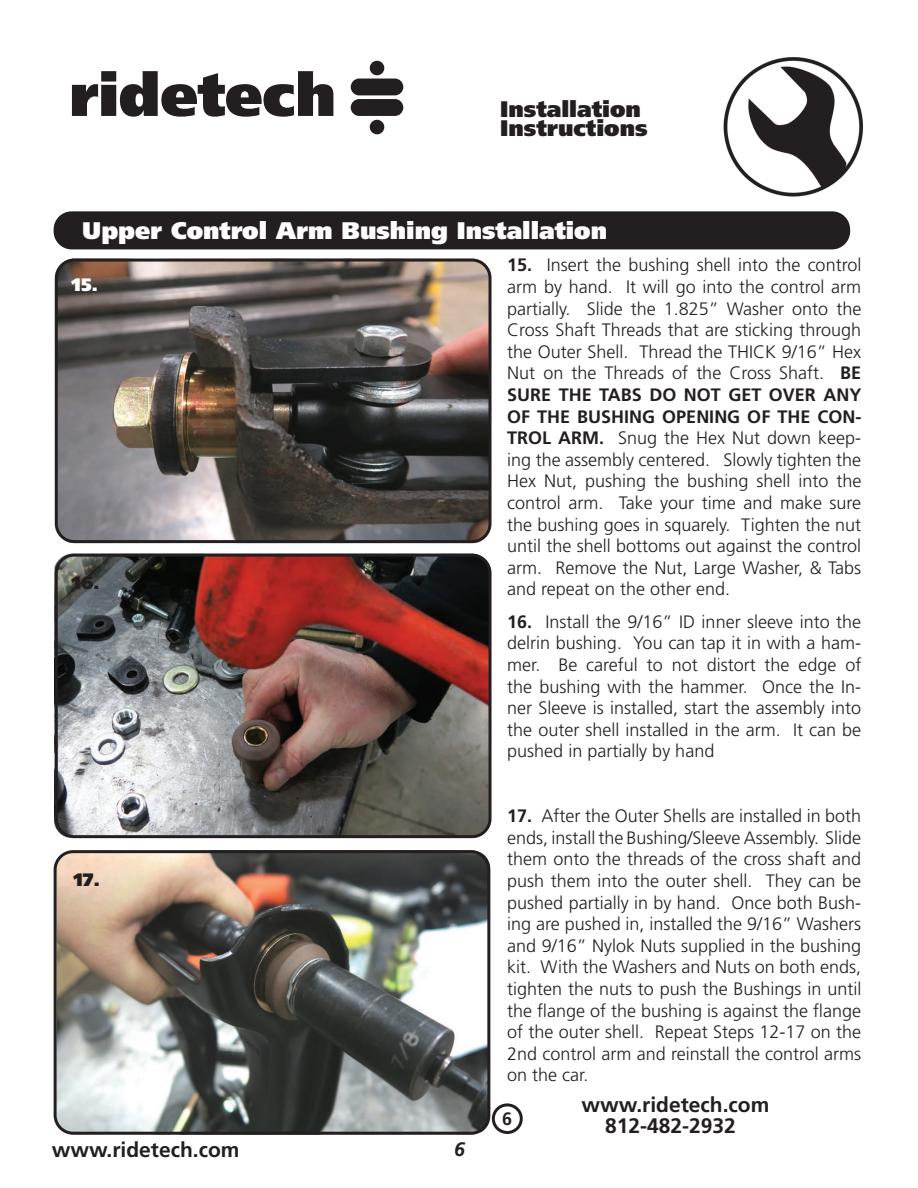
<style>
.page{position:relative;width:918px;height:1188px;background:#fff}
.page>*{position:absolute;margin:0;border:0;box-sizing:border-box;transform-origin:0 0}
.t1{font:900 24px "Frutiger";color:#fff}
.t2{font:900 22.5px/19.5px "Frutiger";color:#231f20}
.t3{font:700 21px "Frutiger";color:#231f20}
.t4{font:italic 700 19.5px "Frutiger";color:#231f20}
.t5{font:300 18px/21.6px "Frutiger";color:#231f20;text-align:justify}
.t6{font:900 18px "Frutiger";color:#231f20}
.t7{font:900 18px "Frutiger";color:#fff}
.t8{font:700 18px "Frutiger";color:#231f20}
.s1{font-weight:700}
</style>
<div class="page">
<img style="left:723px;top:84px;width:15px;height:85px">
<svg style="left:72px;top:71px;width:261px;height:46px"></svg>
<div style="left:351px;top:79px;width:52px;height:16px;background:#231f20;border-radius:8px"></div>
<div style="left:351px;top:99px;width:52px;height:17px;background:#231f20;border-radius:8px"></div>
<div style="left:370px;top:61px;width:14px;height:14px;background:#231f20;border-radius:50%"></div>
<div style="left:370px;top:120px;width:14px;height:14px;background:#231f20;border-radius:50%"></div>
<img style="left:56px;top:259px;width:434px;height:284px;border-radius:18px">
<img style="left:56px;top:850px;width:434px;height:285px;border-radius:18px">
<img style="left:54px;top:554px;width:436px;height:284px;border-radius:18px">
<div style="left:55px;top:554px;width:437px;height:284px;border:3px solid #231f20;border-radius:18px"></div>
<div style="left:54px;top:211px;width:796px;height:38px;background:#231f20;border-radius:18px"></div>
<div style="left:54px;top:850px;width:436px;height:285px;border:3px solid #231f20;border-radius:18px"></div>
<div style="left:55px;top:259px;width:437px;height:284px;border:3px solid #231f20;border-radius:18px"></div>
<div style="left:492px;top:1103px;width:31px;height:31px;border:3px solid #231f20;border-radius:50%"></div>
<p class="t2" style="left:500px;top:101px;width:149px">Installation<br>Instructions</p>
<h1 class="t1" style="left:82px;top:221px;width:526px">Upper Control Arm Bushing Installation</h1>
<p class="t5" style="left:507px;top:256px;width:356px"><span class="s1">15.</span> Insert the bushing shell into the control arm by hand. It will go into the control arm partially. Slide the 1.825” Washer onto the Cross Shaft Threads that are sticking through the Outer Shell. Thread the THICK 9/16” Hex Nut on the Threads of the Cross Shaft. <span class="s1">BE SURE THE TABS DO NOT GET OVER ANY OF THE BUSHING OPENING OF THE CON-TROL ARM.</span> Snug the Hex Nut down keep&shy;ing the assembly centered. Slowly tighten the Hex Nut, pushing the bushing shell into the control arm. Take your time and make sure the bushing goes in squarely. Tighten the nut until the shell bottoms out against the control arm. Remove the Nut, Large Washer, &amp; Tabs and repeat on the other end.</p>
<p class="t5" style="left:507px;top:612px;width:356px"><span class="s1">16.</span> Install the 9/16” ID inner sleeve into the delrin bushing. You can tap it in with a ham&shy;mer. Be careful to not distort the edge of the bushing with the hammer. Once the In&shy;ner Sleeve is installed, start the assembly into the outer shell installed in the arm. It can be pushed in partially by hand</p>
<p class="t7" style="left:72px;top:278px;width:28px">15.</p>
<p class="t6" style="left:72px;top:575px;width:30px">16.</p>
<p class="t6" style="left:74px;top:872px;width:28px">17.</p>
<p class="t3" style="left:52px;top:1142px;width:189px">www.ridetech.com</p>
<p class="t4" style="left:454px;top:1142px;width:12px">6</p>
<p class="t5" style="left:507px;top:806px;width:356px"><span class="s1">17.</span> After the Outer Shells are installed in both ends, install the Bushing/Sleeve Assembly. Slide them onto the threads of the cross shaft and push them into the outer shell. They can be pushed partially in by hand. Once both Bush&shy;ing are pushed in, installed the 9/16” Washers and 9/16” Nylok Nuts supplied in the bushing kit. With the Washers and Nuts on both ends, tighten the nuts to push the Bushings in until the flange of the bushing is against the flange of the outer shell. Repeat Steps 12-17 on the 2nd control arm and reinstall the control arms on the car.</p>
<p class="t8" style="left:502px;top:1111px;width:12px">6</p>
<p class="t3" style="left:582px;top:1096px;width:189px">www.ridetech.com</p>
<p class="t3" style="left:605px;top:1118px;width:132px">812-482-2932</p>
</div>
